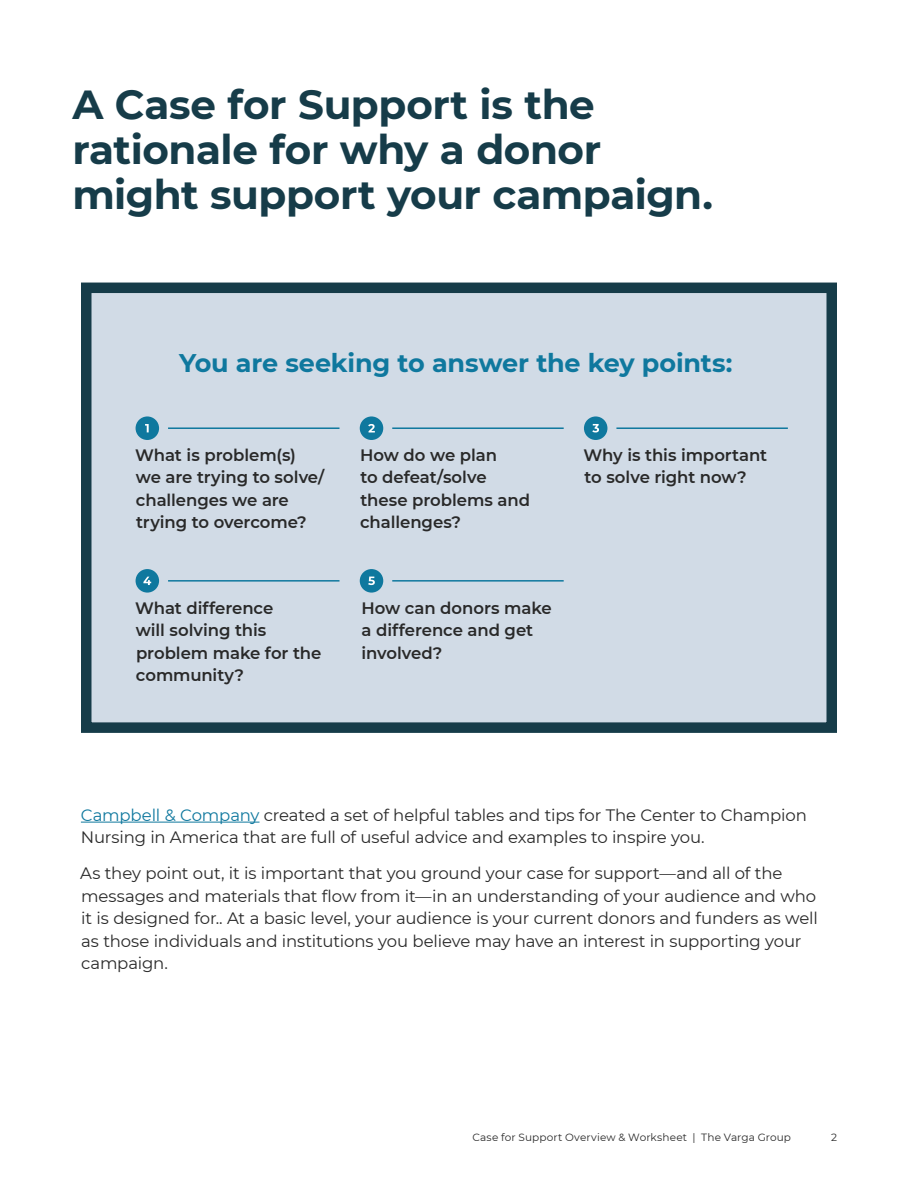
<style>
.page{position:relative;width:918px;height:1188px;background:#fff}
.page>*{position:absolute;margin:0;border:0;box-sizing:border-box;transform-origin:0 0}
.t1{font:700 40.5px/45px "Montserrat";letter-spacing:-.01em;color:#163c49}
.t2{font:700 25.5px "Montserrat";letter-spacing:-.01em;color:#0f789e}
.t3{font:16.5px/22.5px "Montserrat";letter-spacing:-.01em;color:#292929}
.t4{font:600 16.5px/22.5px "Montserrat";letter-spacing:-.005em;color:#292929}
.t5{font:10.5px "Montserrat";letter-spacing:.015em;color:#292929}
.s1{color:#0f789e}
</style>
<div class="page">
<hr style="left:81px;top:822px;width:179px;height:1px;background:#0f789e">
<div style="left:81px;top:283px;width:756px;height:450px;background:#d1dbe6;border:10px solid #163c49"></div>
<hr style="left:168px;top:580px;width:172px;height:2px;background:#0f789e">
<hr style="left:168px;top:427px;width:172px;height:2px;background:#0f789e">
<hr style="left:392px;top:580px;width:172px;height:2px;background:#0f789e">
<hr style="left:392px;top:427px;width:172px;height:2px;background:#0f789e">
<hr style="left:616px;top:427px;width:172px;height:2px;background:#0f789e">
<div style="left:136px;top:416px;width:23px;height:24px;background:#0f789e;border-radius:50%"></div>
<svg style="left:145px;top:424px;width:4px;height:8px"></svg>
<div style="left:136px;top:569px;width:23px;height:24px;background:#0f789e;border-radius:50%"></div>
<svg style="left:143px;top:577px;width:8px;height:8px"></svg>
<div style="left:360px;top:416px;width:23px;height:24px;background:#0f789e;border-radius:50%"></div>
<svg style="left:368px;top:424px;width:7px;height:9px"></svg>
<div style="left:360px;top:569px;width:23px;height:24px;background:#0f789e;border-radius:50%"></div>
<svg style="left:368px;top:577px;width:7px;height:8px"></svg>
<div style="left:584px;top:416px;width:23px;height:24px;background:#0f789e;border-radius:50%"></div>
<svg style="left:592px;top:424px;width:7px;height:9px"></svg>
<h1 class="t1" style="left:72px;top:80px;width:642px">A Case for Support is the rationale for why a donor might support your campaign.</h1>
<h2 class="t2" style="left:179px;top:344px;width:555px">You are seeking to answer the key points:</h2>
<p class="t4" style="left:135px;top:443px;width:191px">What is problem(s) we are trying to solve/ challenges we are trying to overcome?</p>
<p class="t4" style="left:360px;top:443px;width:172px">How do we plan<br>to defeat/solve these problems and challenges?</p>
<p class="t4" style="left:135px;top:596px;width:188px">What difference<br>will solving this problem make for the community?</p>
<p class="t4" style="left:361px;top:596px;width:192px">How can donors make a difference and get involved?</p>
<p class="t4" style="left:584px;top:443px;width:185px">Why is this important to solve right now?</p>
<p class="t3" style="left:81px;top:803px;width:728px"><span class="s1">Campbell &amp; Company</span> created a set of helpful tables and tips for The Center to Champion<br>Nursing in America that are full of useful advice and examples to inspire you.</p>
<p class="t3" style="left:80px;top:862px;width:739px">As they point out, it is important that you ground your case for support—and all of the messages and materials that flow from it—in an understanding of your audience and who it is designed for.. At a basic level, your audience is your current donors and funders as well as those individuals and institutions you believe may have an interest in supporting your campaign.</p>
<p class="t5" style="left:472px;top:1130px;width:320px">Case for Support Overview &amp; Worksheet | The Varga Group</p>
<p class="t5" style="left:831px;top:1130px;width:7px">2</p>
</div>
